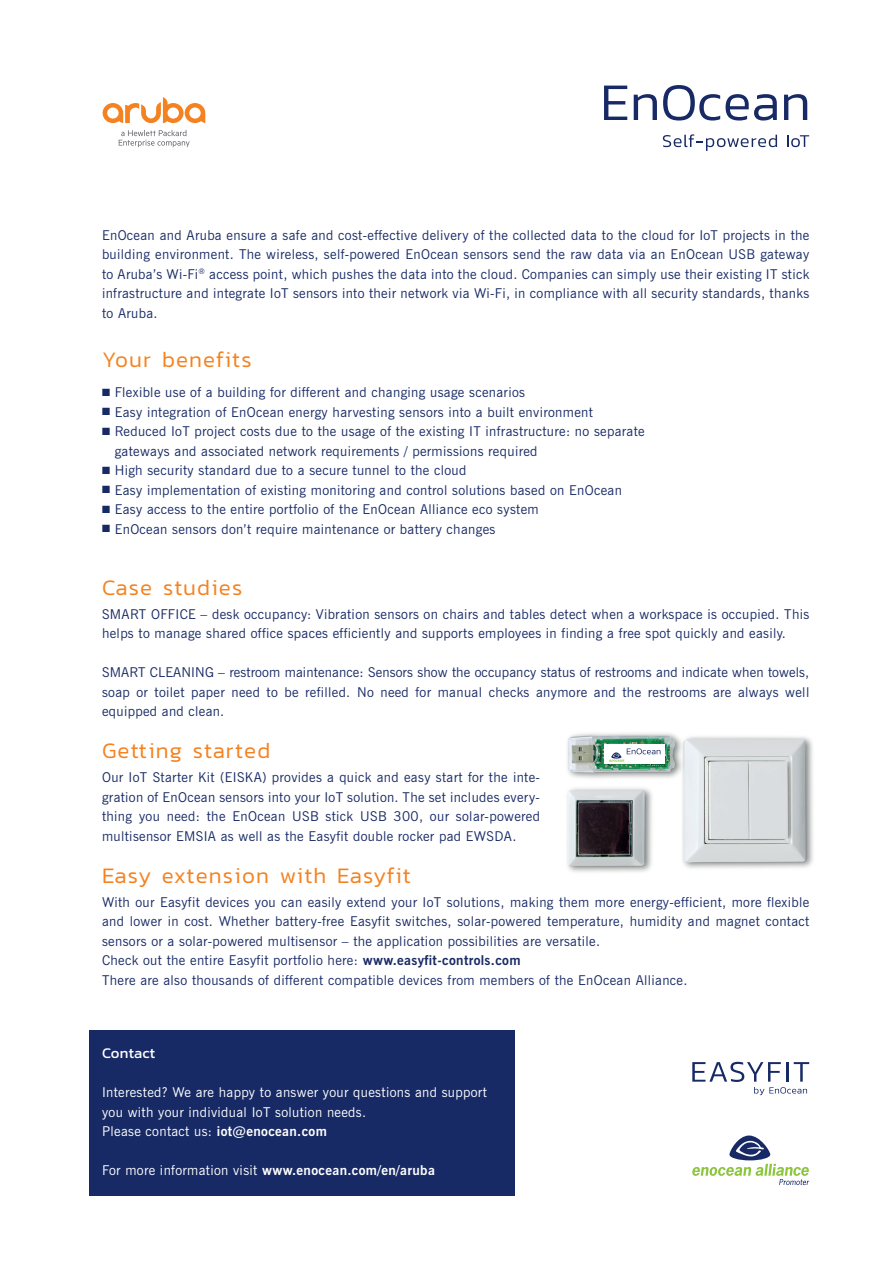
<style>
.page{position:relative;width:893px;height:1263px;background:#fff}
.page>*{position:absolute;margin:0;border:0;box-sizing:border-box;transform-origin:0 0}
.t1{font:300 22.5px "Kanit";letter-spacing:.05em;color:#f58220}
.t2{font:15px "Kanit";letter-spacing:.005em;color:#fff}
.t3{font:13.5px/19.5px "News Gothic BT";letter-spacing:.025em;color:#182a65;text-align:justify}
.t4{font:13.5px/19.5px "News Gothic BT";letter-spacing:.025em;color:#fff}
.t5{font:700 13.5px "News Gothic BT";letter-spacing:.025em;color:#fff}
.s1{font-weight:700}
.s2{font-weight:400}
</style>
<div class="page">
<div style="left:89px;top:1030px;width:425px;height:166px;background:#182a65"></div>
<svg style="left:604px;top:86px;width:23px;height:34px"></svg>
<svg style="left:634px;top:94px;width:23px;height:26px"></svg>
<svg style="left:663px;top:85px;width:57px;height:36px"></svg>
<svg style="left:726px;top:94px;width:51px;height:27px"></svg>
<svg style="left:784px;top:94px;width:23px;height:26px"></svg>
<svg style="left:663px;top:134px;width:114px;height:17px"></svg>
<svg style="left:787px;top:135px;width:22px;height:12px"></svg>
<svg style="left:119px;top:130px;width:71px;height:17px"></svg>
<svg style="left:103px;top:97px;width:102px;height:26px"></svg>
<img style="left:567px;top:733px;width:246px;height:139px">
<svg style="left:692px;top:1135px;width:117px;height:50px"></svg>
<svg style="left:692px;top:1062px;width:117px;height:33px"></svg>
<div style="left:604px;top:744px;width:60px;height:20px;background:#fff"></div>
<svg style="left:609px;top:748px;width:51px;height:14px"></svg>
<p class="t3" style="left:102px;top:225px;width:709px">EnOcean and Aruba ensure a safe and cost-effective delivery of the collected data to the cloud for IoT projects in the building environment. The wireless, self-powered EnOcean sensors send the raw data via an EnOcean USB gateway to Aruba’s Wi-Fi<sup>®</sup> access point, which pushes the data into the cloud. Companies can simply use their existing IT stick infrastructure and integrate IoT sensors into their network via Wi-Fi, in compliance with all security standards, thanks to Aruba.</p>
<h1 class="t1" style="left:102px;top:344px;width:151px">Your benefits</h1>
<p class="t3" style="left:102px;top:383px;width:424px">■ Flexible use of a building for different and changing usage scenarios</p>
<p class="t3" style="left:102px;top:402px;width:492px">■ Easy integration of EnOcean energy harvesting sensors into a built environment</p>
<p class="t3" style="left:115px;top:422px;width:531px;text-indent:-13px">■ Reduced IoT project costs due to the usage of the existing IT infrastructure: no separate gateways and associated network requirements / permissions required</p>
<p class="t3" style="left:102px;top:461px;width:366px">■ High security standard due to a secure tunnel to the cloud</p>
<p class="t3" style="left:102px;top:480px;width:521px">■ Easy implementation of existing monitoring and control solutions based on EnOcean</p>
<p class="t3" style="left:102px;top:500px;width:438px">■ Easy access to the entire portfolio of the EnOcean Alliance eco system</p>
<p class="t3" style="left:102px;top:519px;width:395px">■ EnOcean sensors don’t require maintenance or battery changes</p>
<h1 class="t1" style="left:102px;top:571px;width:142px">Case studies</h1>
<p class="t3" style="left:102px;top:604px;width:709px">SMART OFFICE – desk occupancy: Vibration sensors on chairs and tables detect when a workspace is occupied. This helps to manage shared office spaces efficiently and supports employees in finding a free spot quickly and easily.</p>
<p class="t3" style="left:102px;top:663px;width:709px">SMART CLEANING – restroom maintenance: Sensors show the occupancy status of restrooms and indicate when towels, soap or toilet paper need to be refilled. No need for manual checks anymore and the restrooms are always well equipped and clean.</p>
<h1 class="t1" style="left:102px;top:735px;width:170px">Getting started</h1>
<p class="t3" style="left:102px;top:768px;width:439px">Our IoT Starter Kit (EISKA) provides a quick and easy start for the inte&shy;gration of EnOcean sensors into your IoT solution. The set includes every&shy;thing you need: the EnOcean USB stick USB 300, our solar-powered multisensor EMSIA as well as the Easyfit double rocker pad EWSDA.</p>
<h1 class="t1" style="left:102px;top:859px;width:310px">Easy extension with Easyfit</h1>
<p class="t3" style="left:102px;top:892px;width:709px;text-align:left">With our Easyfit devices you can easily extend your IoT solutions, making them more energy-efficient, more flexible and lower in cost. Whether battery-free Easyfit switches, solar-powered temperature, humidity and magnet contact sensors or a solar-powered multisensor – the application possibilities are versatile.<br>Check out the entire Easyfit portfolio here: <span class="s1">www.easyfit-controls.com<br></span>There are also thousands of different compatible devices from members of the EnOcean Alliance.</p>
<p class="t2" style="left:102px;top:1042px;width:55px">Contact</p>
<p class="t4" style="left:102px;top:1083px;width:386px">Interested? We are happy to answer your questions and support you with your individual IoT solution needs.<br>Please contact us: <span class="s1">iot@enocean.com</span></p>
<p class="t5" style="left:102px;top:1162px;width:334px"><span class="s2">For more information visit</span> www.enocean.com/en/aruba</p>
</div>
